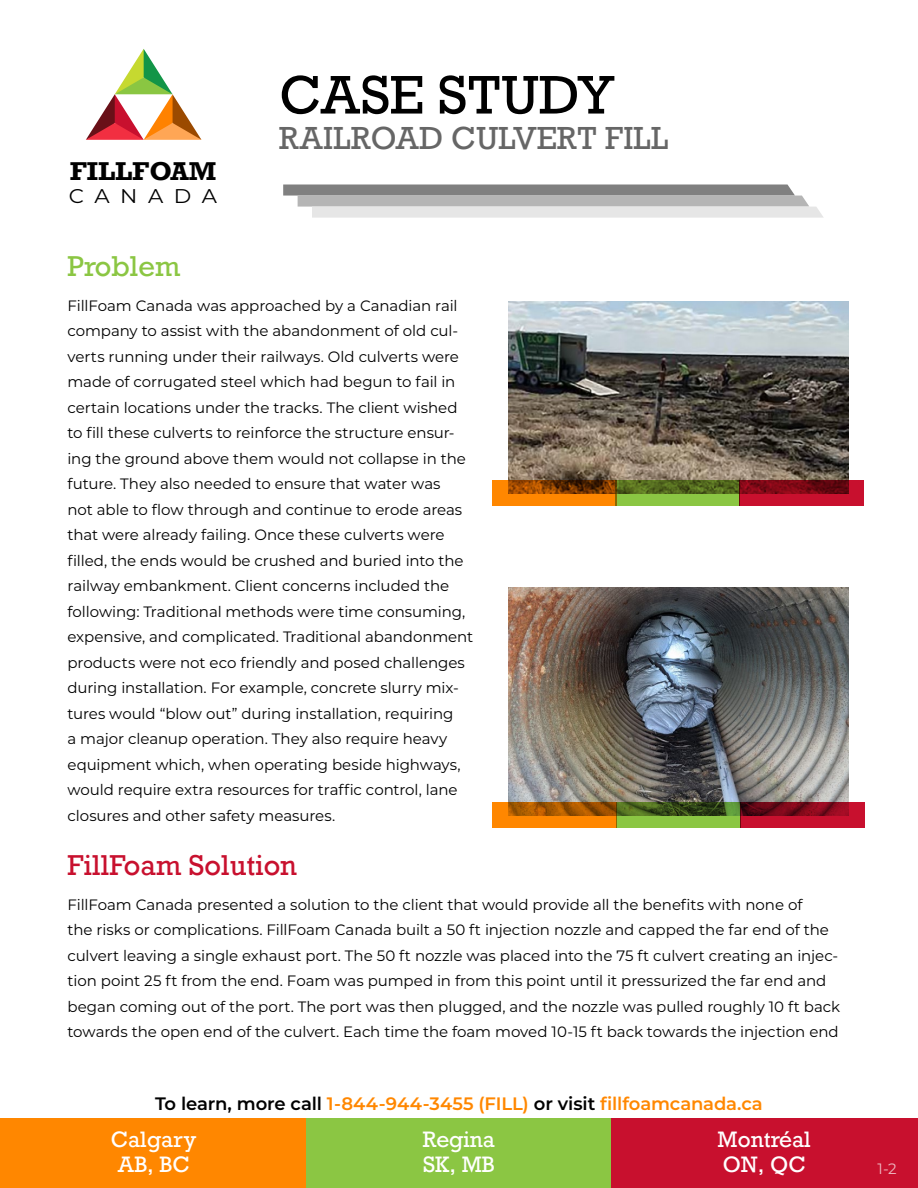
<style>
.page{position:relative;width:918px;height:1188px;background:#fff}
.page>*{position:absolute;margin:0;border:0;box-sizing:border-box;transform-origin:0 0}
.t1{font:51px "Rockwell";color:#000}
.t2{font:30px "Rockwell";color:#666}
.t3{font:27px "Rockwell";color:#c8102e}
.t4{font:27px "Rockwell";color:#8bc643}
.t5{font:700 26.55px "Rockwell";color:#000}
.t6{font:21px/25.2px "Rockwell";color:#fff}
.t7{font:19.8px "Montserrat";letter-spacing:.5em;color:#000;scale:1.07 1}
.t8{font:600 18px "Montserrat";letter-spacing:-.005em;color:#ff8700}
.t9{font:15px/25.5px "Montserrat";letter-spacing:-.005em;color:#000}
.t10{font:15px "Montserrat";color:#eeb7c0}
.s1{color:#000}
</style>
<div class="page">
<img style="left:508px;top:301px;width:341px;height:179px">
<div style="left:0;top:1118px;width:306px;height:70px;background:#ff8700"></div>
<div style="left:306px;top:1118px;width:306px;height:70px;background:#8bc643"></div>
<div style="left:612px;top:1118px;width:306px;height:70px;background:#c8102e"></div>
<svg style="left:86px;top:49px;width:115px;height:91px"></svg>
<svg style="left:283px;top:184px;width:540px;height:34px;background:#bbb"></svg>
<img style="left:508px;top:588px;width:341px;height:214px">
<svg style="left:492px;top:480px;width:124px;height:26px;background:#c26300"></svg>
<svg style="left:493px;top:802px;width:124px;height:26px;background:#d26e00"></svg>
<svg style="left:616px;top:480px;width:124px;height:26px;background:#6c912e"></svg>
<svg style="left:617px;top:802px;width:124px;height:26px;background:#628b2e"></svg>
<svg style="left:740px;top:480px;width:124px;height:26px;background:#a00c21"></svg>
<svg style="left:741px;top:802px;width:124px;height:26px;background:#a00c24"></svg>
<h1 class="t1" style="left:279px;top:64px;width:338px">CASE STUDY</h1>
<h3 class="t5" style="left:70px;top:155px;width:148px">FILLFOAM</h3>
<h3 class="t7" style="left:69px;top:183px;width:140px">CANADA</h3>
<h2 class="t2" style="left:279px;top:119px;width:391px">RAILROAD CULVERT FILL</h2>
<h3 class="t4" style="left:68px;top:250px;width:115px">Problem</h3>
<p class="t9" style="left:68px;top:292px;width:407px">FillFoam Canada was approached by a Canadian rail company to assist with the abandonment of old cul&shy;verts running under their railways. Old culverts were made of corrugated steel which had begun to fail in certain locations under the tracks. The client wished to fill these culverts to reinforce the structure ensur&shy;ing the ground above them would not collapse in the future. They also needed to ensure that water was<br>not able to flow through and continue to erode areas that were already failing. Once these culverts were filled, the ends would be crushed and buried into the railway embankment. Client concerns included the following: Traditional methods were time consuming, expensive, and complicated. Traditional abandonment products were not eco friendly and posed challenges during installation. For example, concrete slurry mix&shy;tures would “blow out” during installation, requiring<br>a major cleanup operation. They also require heavy equipment which, when operating beside highways, would require extra resources for traffic control, lane closures and other safety measures.</p>
<h3 class="t3" style="left:68px;top:849px;width:231px">FillFoam Solution</h3>
<p class="t9" style="left:68px;top:891px;width:774px">FillFoam Canada presented a solution to the client that would provide all the benefits with none of<br>the risks or complications. FillFoam Canada built a 50 ft injection nozzle and capped the far end of the culvert leaving a single exhaust port. The 50 ft nozzle was placed into the 75 ft culvert creating an injec&shy;tion point 25 ft from the end. Foam was pumped in from this point until it pressurized the far end and began coming out of the port. The port was then plugged, and the nozzle was pulled roughly 10 ft back towards the open end of the culvert. Each time the foam moved 10-15 ft back towards the injection end</p>
<p class="t8" style="left:155px;top:1091px;width:609px"><span class="s1">To learn, more call</span> 1-844-944-3455 (FILL) <span class="s1">or visit</span> fillfoamcanada.ca</p>
<h3 class="t6" style="left:111px;top:1127px;width:87px;text-align:center">Calgary<br>AB, BC</h3>
<h3 class="t6" style="left:423px;top:1127px;width:74px">Regina<br>SK, MB</h3>
<h3 class="t6" style="left:718px;top:1127px;width:95px">Montréal<br>ON, QC</h3>
<p class="t10" style="left:878px;top:1159px;width:21px">1-2</p>
</div>
